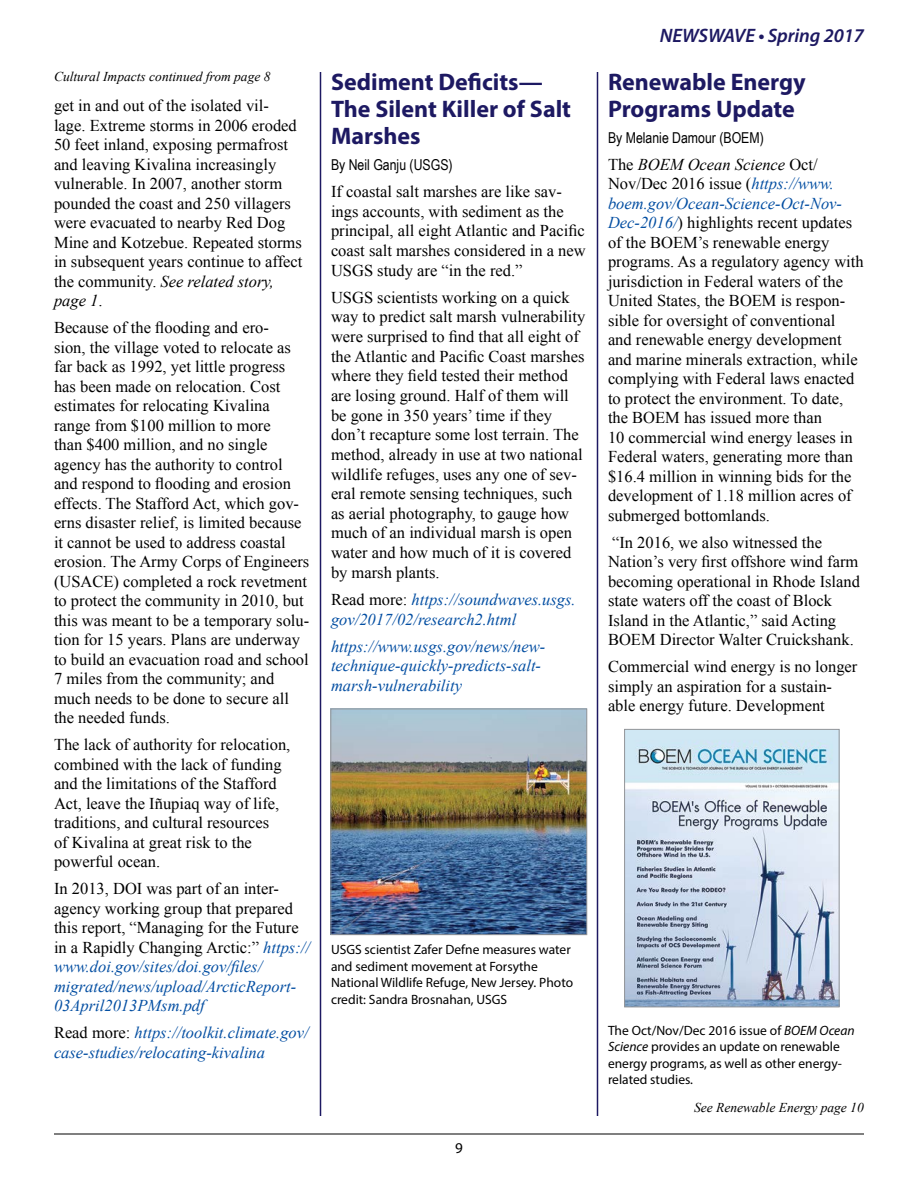
<style>
.page{position:relative;width:918px;height:1188px;background:#fff}
.page>*{position:absolute;margin:0;border:0;box-sizing:border-box;transform-origin:0 0}
.Heading_1{font:700 24px/27.2px "Myriad Pro";color:#1d1962}
.t1{font:italic 600 19.5px "Myriad Pro";letter-spacing:-.005em;color:#1d1962}
.Body_Text{font:16.5px/19.5px "Times New Roman";color:#000}
.Body_Text-2{font:italic 16.5px/19.6px "Times New Roman";color:#034ea2}
.Authors{font:15px "Arial Narrow";color:#000}
.t2{font:15px "Myriad Pro";color:#000}
.FigureCaption{font:13.5px/16.5px "Myriad Pro";color:#000}
.ContinuedFromPage{font:italic 13.5px "Times New Roman";color:#000}
.s1{font-style:italic}
.s2{font-style:italic;color:#034ea2}
.s3{font-style:normal;color:#000}
</style>
<div class="page">
<hr style="left:54px;top:1134px;width:810px;height:1px;background:#000">
<img style="left:332px;top:711px;width:253px;height:222px">
<div style="left:330px;top:709px;width:257px;height:226px;border:1px solid #939598"></div>
<img style="left:626px;top:731px;width:212px;height:274px">
<div style="left:624px;top:729px;width:216px;height:278px;border:1px solid #939598"></div>
<hr style="left:320px;top:72px;width:1px;height:1044px;background:#1d1962">
<hr style="left:597px;top:72px;width:1px;height:1044px;background:#1d1962">
<p class="ContinuedFromPage" style="left:54px;top:68px;width:218px">Cultural Impacts continued from page 8</p>
<p class="Body_Text" style="left:54px;top:95px;width:250px">get in and out of the isolated vil&shy;lage. Extreme storms in 2006 eroded<br>50 feet inland, exposing permafrost and leaving Kivalina increasingly vulnerable. In 2007, another storm pounded the coast and 250 villagers were evacuated to nearby Red Dog<br>Mine and Kotzebue. Repeated storms in subsequent years continue to affect the community. <span class="s1">See related story, page 1</span>.</p>
<p class="Body_Text" style="left:54px;top:317px;width:257px">Because of the flooding and ero-<br>sion, the village voted to relocate as far back as 1992, yet little progress has been made on relocation. Cost estimates for relocating Kivalina range from $100 million to more<br>than $400 million, and no single agency has the authority to control and respond to flooding and erosion effects. The Stafford Act, which gov&shy;erns disaster relief, is limited because it cannot be used to address coastal erosion. The Army Corps of Engineers (USACE) completed a rock revetment to protect the community in 2010, but this was meant to be a temporary solu&shy;tion for 15 years. Plans are underway to build an evacuation road and school 7 miles from the community; and much needs to be done to secure all the needed funds.</p>
<p class="Body_Text" style="left:54px;top:734px;width:238px">The lack of authority for relocation, combined with the lack of funding and the limitations of the Stafford<br>Act, leave the Iñupiaq way of life, traditions, and cultural resources<br>of Kivalina at great risk to the powerful ocean.</p>
<p class="Body_Text" style="left:54px;top:878px;width:258px">In 2013, DOI was part of an inter&shy;agency working group that prepared this report, “Managing for the Future in a Rapidly Changing Arctic:” <span class="s2">https:// www.doi.gov/sites/doi.gov/files/ migrated/news/upload/ArcticReport-03April2013PMsm.pdf</span></p>
<p class="Body_Text-2" style="left:54px;top:1022px;width:256px"><span class="s3">Read more:</span> https://toolkit.climate.gov/ case-studies/relocating-kivalina</p>
<p class="Heading_1" style="left:331px;top:68px;width:242px">Sediment Deficits—<br>The Silent Killer of Salt<br>Marshes</p>
<p class="Authors" style="left:331px;top:154px;width:123px">By Neil Ganju (USGS)</p>
<p class="Body_Text" style="left:331px;top:181px;width:256px">If coastal salt marshes are like sav&shy;ings accounts, with sediment as the principal, all eight Atlantic and Pacific coast salt marshes considered in a new USGS study are “in the red.”</p>
<p class="Body_Text" style="left:331px;top:287px;width:256px">USGS scientists working on a quick way to predict salt marsh vulnerability were surprised to find that all eight of the Atlantic and Pacific Coast marshes where they field tested their method are losing ground. Half of them will be gone in 350 years’ time if they don’t recapture some lost terrain. The method, already in use at two national wildlife refuges, uses any one of sev&shy;eral remote sensing techniques, such as aerial photography, to gauge how much of an individual marsh is open water and how much of it is covered by marsh plants.</p>
<p class="Body_Text-2" style="left:331px;top:589px;width:246px"><span class="s3">Read more:</span> https://soundwaves.usgs. gov/2017/02/research2.html</p>
<p class="Body_Text-2" style="left:331px;top:636px;width:216px">https://www.usgs.gov/news/new&shy;technique-quickly-predicts-salt&shy;marsh-vulnerability</p>
<p class="FigureCaption" style="left:331px;top:941px;width:244px">USGS scientist Zafer Defne measures water and sediment movement at Forsythe National Wildlife Refuge, New Jersey. Photo credit: Sandra Brosnahan, USGS</p>
<p class="t2" style="left:455px;top:1139px;width:9px">9</p>
<p class="t1" style="left:660px;top:23px;width:206px">NEWSWAVE • Spring 2017</p>
<p class="Heading_1" style="left:608px;top:68px;width:199px">Renewable Energy<br>Programs Update</p>
<p class="Authors" style="left:608px;top:126px;width:157px">By Melanie Damour (BOEM)</p>
<p class="Body_Text" style="left:608px;top:154px;width:257px">The <span class="s1">BOEM Ocean Science</span> Oct/ Nov/Dec 2016 issue (<span class="s2">https://www. boem.gov/Ocean-Science-Oct-Nov-Dec-2016/</span>) highlights recent updates of the BOEM’s renewable energy programs. As a regulatory agency with jurisdiction in Federal waters of the United States, the BOEM is respon&shy;sible for oversight of conventional<br>and renewable energy development and marine minerals extraction, while complying with Federal laws enacted to protect the environment. To date, the BOEM has issued more than<br>10 commercial wind energy leases in Federal waters, generating more than $16.4 million in winning bids for the development of 1.18 million acres of submerged bottomlands.</p>
<p class="Body_Text" style="left:608px;top:532px;width:254px">“In 2016, we also witnessed the Nation’s very first offshore wind farm becoming operational in Rhode Island state waters off the coast of Block Island in the Atlantic,” said Acting BOEM Director Walter Cruickshank.</p>
<p class="Body_Text" style="left:608px;top:656px;width:251px">Commercial wind energy is no longer simply an aspiration for a sustain&shy;able energy future. Development</p>
<p class="FigureCaption" style="left:608px;top:1022px;width:248px">The Oct/Nov/Dec 2016 issue of <span class="s1">BOEM Ocean Science</span> provides an update on renewable energy programs, as well as other energy&shy;related studies.</p>
<p class="ContinuedFromPage" style="left:694px;top:1098px;width:171px">See Renewable Energy page 10</p>
</div>
